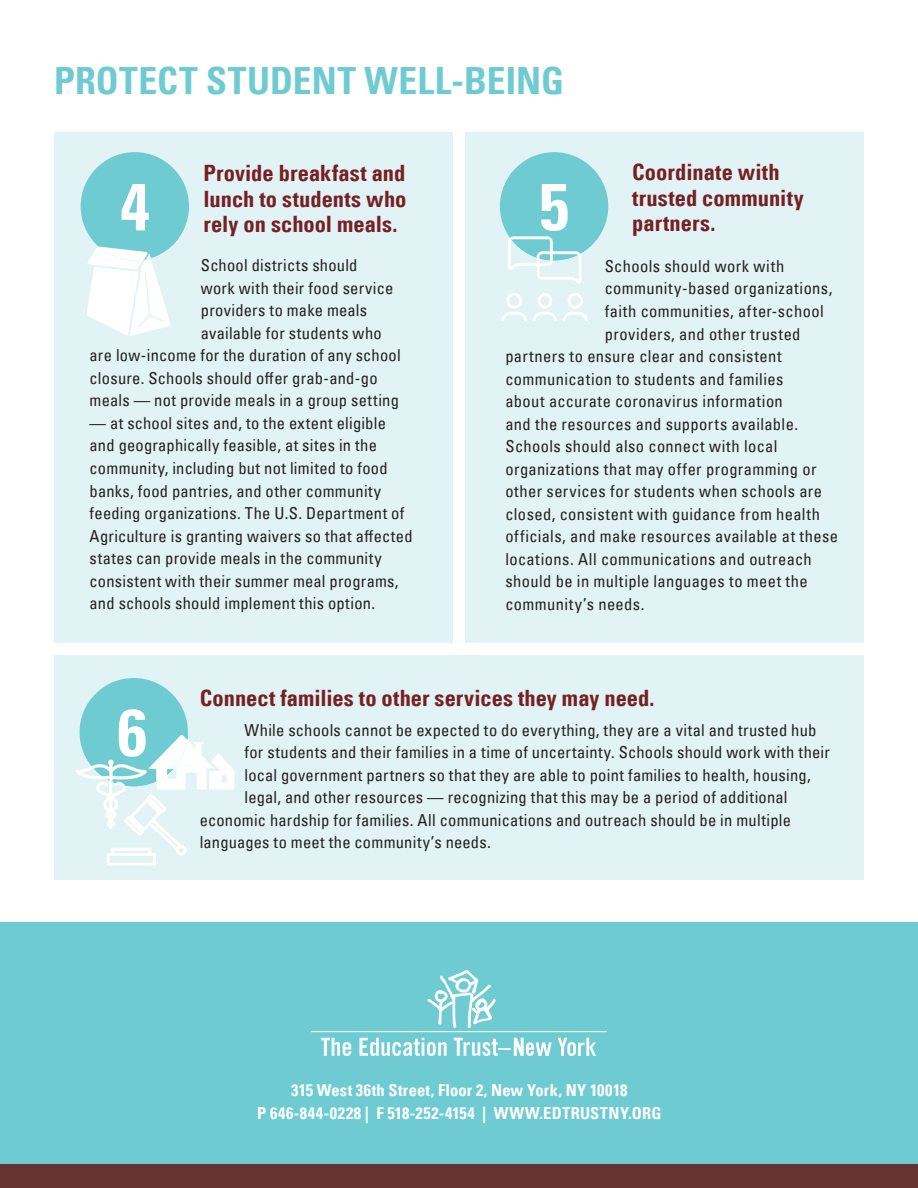
<style>
.page{position:relative;width:918px;height:1188px;background:#fff}
.page>*{position:absolute;margin:0;border:0;box-sizing:border-box;transform-origin:0 0}
.t1{font:66.45px "Univers Com 67 Bold Cond";color:#fff}
.t2{font:37.5px "Univers Com 67 Bold Cond";letter-spacing:.005em;color:#6fcbd2}
.t3{font:22.5px/25.5px "Univers Com 67 Bold Cond";color:#762023}
.t4{font:condensed 16.5px/22.5px "Univers Com 57";letter-spacing:.015em;color:#231f20}
.t5{font:16.5px/22.5px "Univers Com 67 Bold Cond";letter-spacing:.015em;color:#fff;text-align:center}
</style>
<div class="page">
<div style="left:54px;top:656px;width:810px;height:224px;background:#e1f3f4"></div>
<div style="left:80px;top:678px;width:108px;height:108px;background:#6fcbd2;border-radius:50%"></div>
<div style="left:466px;top:132px;width:398px;height:511px;background:#e1f3f4"></div>
<div style="left:54px;top:132px;width:398px;height:511px;background:#e1f3f4"></div>
<div style="left:0;top:922px;width:918px;height:264px;background:#6fcbd2"></div>
<div style="left:0;top:1164px;width:918px;height:24px;background:#663232"></div>
<div style="left:81px;top:152px;width:108px;height:109px;background:#6fcbd2;border-radius:50%"></div>
<img style="left:86px;top:238px;width:93px;height:98px">
<img style="left:91px;top:238px;width:87px;height:23px">
<div style="left:500px;top:152px;width:108px;height:109px;background:#6fcbd2;border-radius:50%"></div>
<img style="left:501px;top:261px;width:44px;height:60px">
<img style="left:545px;top:261px;width:43px;height:60px">
<img style="left:507px;top:234px;width:84px;height:27px">
<img style="left:76px;top:768px;width:32px;height:25px">
<img style="left:109px;top:784px;width:30px;height:7px">
<img style="left:86px;top:758px;width:31px;height:26px">
<img style="left:117px;top:764px;width:31px;height:22px">
<img style="left:188px;top:740px;width:40px;height:25px">
<img style="left:157px;top:765px;width:77px;height:25px">
<img style="left:149px;top:735px;width:39px;height:49px">
<img style="left:106px;top:829px;width:40px;height:37px">
<img style="left:146px;top:796px;width:41px;height:70px">
<img style="left:101px;top:791px;width:47px;height:38px">
<svg style="left:427px;top:970px;width:69px;height:58px"></svg>
<hr style="left:311px;top:1031px;width:296px;height:1px;background:#fff">
<svg style="left:321px;top:1038px;width:30px;height:18px"></svg>
<svg style="left:359px;top:1038px;width:88px;height:18px"></svg>
<svg style="left:454px;top:1038px;width:98px;height:18px"></svg>
<svg style="left:558px;top:1038px;width:38px;height:18px"></svg>
<h2 class="t2" style="left:54px;top:58px;width:511px">PROTECT STUDENT WELL-BEING</h2>
<h3 class="t3" style="left:203px;top:160px;width:205px">Provide breakfast and lunch to students who</h3>
<h1 class="t1" style="left:120px;top:166px;width:31px">4</h1>
<h3 class="t3" style="left:203px;top:211px;width:196px">rely on school meals.</h3>
<p class="t4" style="left:201px;top:254px;width:158px">School districts should</p>
<p class="t4" style="left:201px;top:277px;width:194px">work with their food service</p>
<p class="t4" style="left:201px;top:299px;width:168px">providers to make meals</p>
<p class="t4" style="left:201px;top:322px;width:182px">available for students who</p>
<p class="t4" style="left:90px;top:344px;width:313px">are low-income for the duration of any school</p>
<p class="t4" style="left:90px;top:367px;width:289px">closure. Schools should offer grab-and-go</p>
<p class="t4" style="left:90px;top:389px;width:311px">meals — not provide meals in a group setting</p>
<p class="t4" style="left:90px;top:412px;width:325px">— at school sites and, to the extent eligible and geographically feasible, at sites in the community, including but not limited to food banks, food pantries, and other community feeding organizations. The U.S. Department of Agriculture is granting waivers so that affected states can provide meals in the community consistent with their summer meal programs, and schools should implement this option.</p>
<h3 class="t3" style="left:632px;top:160px;width:173px">Coordinate with trusted community partners.</h3>
<p class="t4" style="left:605px;top:255px;width:181px">Schools should work with</p>
<p class="t4" style="left:605px;top:277px;width:229px">community-based organizations,</p>
<p class="t4" style="left:605px;top:300px;width:220px">faith communities, after-school</p>
<p class="t4" style="left:605px;top:322px;width:197px">providers, and other trusted</p>
<p class="t4" style="left:505px;top:345px;width:278px">partners to ensure clear and consistent</p>
<p class="t4" style="left:505px;top:367px;width:280px">communication to students and families</p>
<p class="t4" style="left:505px;top:390px;width:279px">about accurate coronavirus information</p>
<p class="t4" style="left:505px;top:412px;width:294px">and the resources and supports available.</p>
<p class="t4" style="left:505px;top:435px;width:274px">Schools should also connect with local</p>
<p class="t4" style="left:505px;top:457px;width:313px">organizations that may offer programming or</p>
<p class="t4" style="left:505px;top:480px;width:318px">other services for students when schools are</p>
<p class="t4" style="left:505px;top:502px;width:316px">closed, consistent with guidance from health</p>
<p class="t4" style="left:505px;top:525px;width:334px">officials, and make resources available at these</p>
<p class="t4" style="left:505px;top:547px;width:308px">locations. All communications and outreach</p>
<p class="t4" style="left:505px;top:570px;width:304px">should be in multiple languages to meet the</p>
<p class="t4" style="left:505px;top:592px;width:141px">community’s needs.</p>
<h1 class="t1" style="left:539px;top:166px;width:31px">5</h1>
<h1 class="t1" style="left:117px;top:692px;width:31px">6</h1>
<h3 class="t3" style="left:200px;top:685px;width:456px">Connect families to other services they may need.</h3>
<p class="t4" style="left:245px;top:718px;width:573px">While schools cannot be expected to do everything, they are a vital and trusted hub</p>
<p class="t4" style="left:245px;top:741px;width:587px">for students and their families in a time of uncertainty. Schools should work with their</p>
<p class="t4" style="left:245px;top:763px;width:568px">local government partners so that they are able to point families to health, housing,</p>
<p class="t4" style="left:245px;top:786px;width:544px">legal, and other resources — recognizing that this may be a period of additional</p>
<p class="t4" style="left:200px;top:808px;width:593px">economic hardship for families. All communications and outreach should be in multiple</p>
<p class="t4" style="left:200px;top:831px;width:293px">languages to meet the community’s needs.</p>
<p class="t5" style="left:257px;top:1079px;width:406px">315 West 36th Street, Floor 2, New York, NY 10018<br>P 646-844-0228 | F 518-252-4154 | WWW.EDTRUSTNY.ORG</p>
</div>
